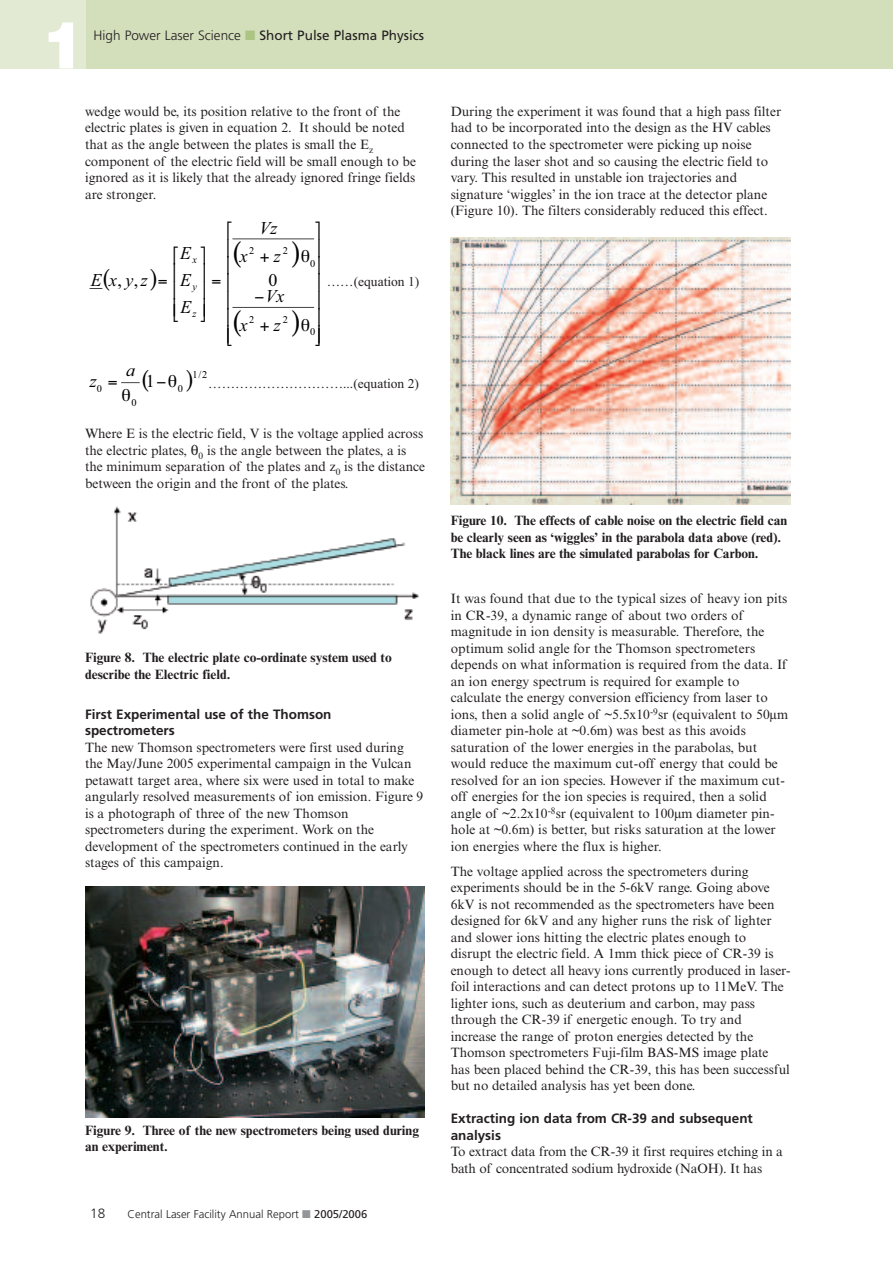
<style>
.page{position:relative;width:893px;height:1263px;background:#fff}
.page>*{position:absolute;margin:0;border:0;box-sizing:border-box;transform-origin:0 0}
.t1{font:900 66px "Helvetica Neue";color:#fff}
.t2{font:italic 18px "Times New Roman";color:#000}
.t3{font:18px "Times New Roman";color:#000}
.t4{font:13.5px/16.5px "Times NRMT";color:#231f20}
.t5{font:700 13.5px/16.5px "Times NRMT";letter-spacing:-.005em;color:#231f20}
.t6{font:700 13.5px/16.5px "Frutiger";color:#231f20}
.t7{font:13.5px "Frutiger";color:#231f20}
.t8{font:13.5px "Times New Roman";color:#231f20}
.t9{font:300 13.5px "Frutiger";color:#231f20}
.t10{font:300 11.25px "Frutiger";color:#231f20}
.t11{font:10.35px "Times New Roman";color:#000}
.t12{font:italic 10.35px "Times New Roman";color:#000}
.s1{font-weight:300}
.s2{color:#adc383}
.s3{color:#939598}
.s4{font-weight:400}
</style>
<div class="page">
<div style="left:85px;top:0;width:808px;height:68px;background:#d3debb"></div>
<div style="left:0;top:0;width:85px;height:68px;background:#e3ead4"></div>
<hr style="left:233px;top:239px;width:80px;height:1px;background:#000">
<hr style="left:233px;top:307px;width:80px;height:1px;background:#000">
<img style="left:90px;top:506px;width:329px;height:128px">
<img style="left:85px;top:886px;width:339px;height:231px">
<img style="left:451px;top:237px;width:340px;height:267px">
<svg style="left:90px;top:288px;width:13px;height:1px"></svg>
<svg style="left:121px;top:382px;width:19px;height:2px"></svg>
<svg style="left:232px;top:238px;width:9px;height:2px"></svg>
<h1 class="t1" style="left:41px;top:21px;width:46px">1</h1>
<p class="t7" style="left:94px;top:30px;width:332px"><span class="s1">High Power Laser Science</span> <span class="s2">■</span> Short Pulse Plasma Physics</p>
<p class="t4" style="left:85px;top:105px;width:332px">wedge would be, its position relative to the front of the electric plates is given in equation 2. It should be noted that as the angle between the plates is small the E<sub>z </sub>component of the electric field will be small enough to be ignored as it is likely that the already ignored fringe fields are stronger.</p>
<h2 class="t2" style="left:91px;top:269px;width:59px">Exyz</h2>
<h2 class="t2" style="left:172px;top:242px;width:36px">⎡E ⎤</h2>
<p class="t12" style="left:192px;top:254px;width:6px">x</p>
<h2 class="t2" style="left:180px;top:269px;width:13px">E</h2>
<p class="t12" style="left:192px;top:281px;width:7px">y</p>
<h2 class="t2" style="left:181px;top:296px;width:13px">E</h2>
<p class="t12" style="left:192px;top:308px;width:6px">z</p>
<h2 class="t2" style="left:259px;top:218px;width:20px">Vz</h2>
<p class="t11" style="left:249px;top:245px;width:7px">2</p>
<p class="t11" style="left:283px;top:245px;width:7px">2</p>
<h2 class="t3" style="left:268px;top:269px;width:10px">0</h2>
<h2 class="t2" style="left:240px;top:246px;width:10px">x</h2>
<h2 class="t2" style="left:274px;top:246px;width:9px">z</h2>
<h2 class="t2" style="left:254px;top:286px;width:32px">−Vx</h2>
<p class="t11" style="left:249px;top:313px;width:7px">2</p>
<p class="t11" style="left:283px;top:313px;width:7px">2</p>
<h2 class="t2" style="left:240px;top:314px;width:10px">x</h2>
<h2 class="t2" style="left:274px;top:314px;width:9px">z</h2>
<p class="t11" style="left:310px;top:257px;width:7px">0</p>
<p class="t8" style="left:327px;top:274px;width:94px">……(equation 1)</p>
<p class="t11" style="left:310px;top:326px;width:7px">0</p>
<h2 class="t2" style="left:126px;top:359px;width:10px">a</h2>
<p class="t11" style="left:202px;top:369px;width:7px">2</p>
<h2 class="t3" style="left:146px;top:371px;width:22px">1−</h2>
<h2 class="t2" style="left:90px;top:371px;width:9px">z</h2>
<p class="t8" style="left:208px;top:375px;width:212px">…………………………...(equation 2)</p>
<p class="t11" style="left:97px;top:382px;width:7px">0</p>
<p class="t11" style="left:178px;top:382px;width:7px">0</p>
<p class="t11" style="left:132px;top:397px;width:7px">0</p>
<p class="t4" style="left:85px;top:427px;width:342px">Where E is the electric field, V is the voltage applied across the electric plates, <sub>0</sub> is the angle between the plates, a is the minimum separation of the plates and z<sub>0</sub> is the distance between the origin and the front of the plates.</p>
<p class="t5" style="left:85px;top:651px;width:308px">Figure 8. The electric plate co-ordinate system used to describe the Electric field.</p>
<p class="t6" style="left:85px;top:707px;width:248px">First Experimental use of the Thomson spectrometers</p>
<p class="t4" style="left:85px;top:740px;width:340px">The new Thomson spectrometers were first used during the May/June 2005 experimental campaign in the Vulcan petawatt target area, where six were used in total to make angularly resolved measurements of ion emission. Figure 9 is a photograph of three of the new Thomson spectrometers during the experiment. Work on the development of the spectrometers continued in the early stages of this campaign.</p>
<p class="t5" style="left:85px;top:1123px;width:336px">Figure 9. Three of the new spectrometers being used during an experiment.</p>
<p class="t9" style="left:90px;top:1208px;width:17px">18</p>
<p class="t10" style="left:128px;top:1210px;width:241px">Central Laser Facility Annual Report <span class="s3">■</span> <span class="s4">2005/2006</span></p>
<p class="t4" style="left:451px;top:105px;width:332px">During the experiment it was found that a high pass filter had to be incorporated into the design as the HV cables connected to the spectrometer were picking up noise during the laser shot and so causing the electric field to vary. This resulted in unstable ion trajectories and signature ‘wiggles’ in the ion trace at the detector plane (Figure 10). The filters considerably reduced this effect.</p>
<p class="t5" style="left:451px;top:514px;width:338px">Figure 10. The effects of cable noise on the electric field can be clearly seen as ‘wiggles’ in the parabola data above (red).<br>The black lines are the simulated parabolas for Carbon.</p>
<p class="t4" style="left:451px;top:592px;width:339px">It was found that due to the typical sizes of heavy ion pits in CR-39, a dynamic range of about two orders of magnitude in ion density is measurable. Therefore, the optimum solid angle for the Thomson spectrometers depends on what information is required from the data. If an ion energy spectrum is required for example to calculate the energy conversion efficiency from laser to ions, then a solid angle of ~5.5x10<sup>-9</sup>sr (equivalent to 50µm diameter pin-hole at ~0.6m) was best as this avoids saturation of the lower energies in the parabolas, but would reduce the maximum cut-off energy that could be resolved for an ion species. However if the maximum cut&shy;off energies for the ion species is required, then a solid angle of ~2.2x10<sup>-8</sup>sr (equivalent to 100µm diameter pin&shy;hole at ~0.6m) is better, but risks saturation at the lower ion energies where the flux is higher.</p>
<p class="t4" style="left:451px;top:864px;width:341px">The voltage applied across the spectrometers during experiments should be in the 5-6kV range. Going above 6kV is not recommended as the spectrometers have been designed for 6kV and any higher runs the risk of lighter and slower ions hitting the electric plates enough to<br>disrupt the electric field. A 1mm thick piece of CR-39 is enough to detect all heavy ions currently produced in laser&shy;foil interactions and can detect protons up to 11MeV. The lighter ions, such as deuterium and carbon, may pass through the CR-39 if energetic enough. To try and increase the range of proton energies detected by the Thomson spectrometers Fuji-film BAS-MS image plate has been placed behind the CR-39, this has been successful but no detailed analysis has yet been done.</p>
<p class="t6" style="left:451px;top:1111px;width:304px">Extracting ion data from CR-39 and subsequent analysis</p>
<p class="t4" style="left:451px;top:1145px;width:334px">To extract data from the CR-39 it first requires etching in a bath of concentrated sodium hydroxide (NaOH). It has</p>
</div>
